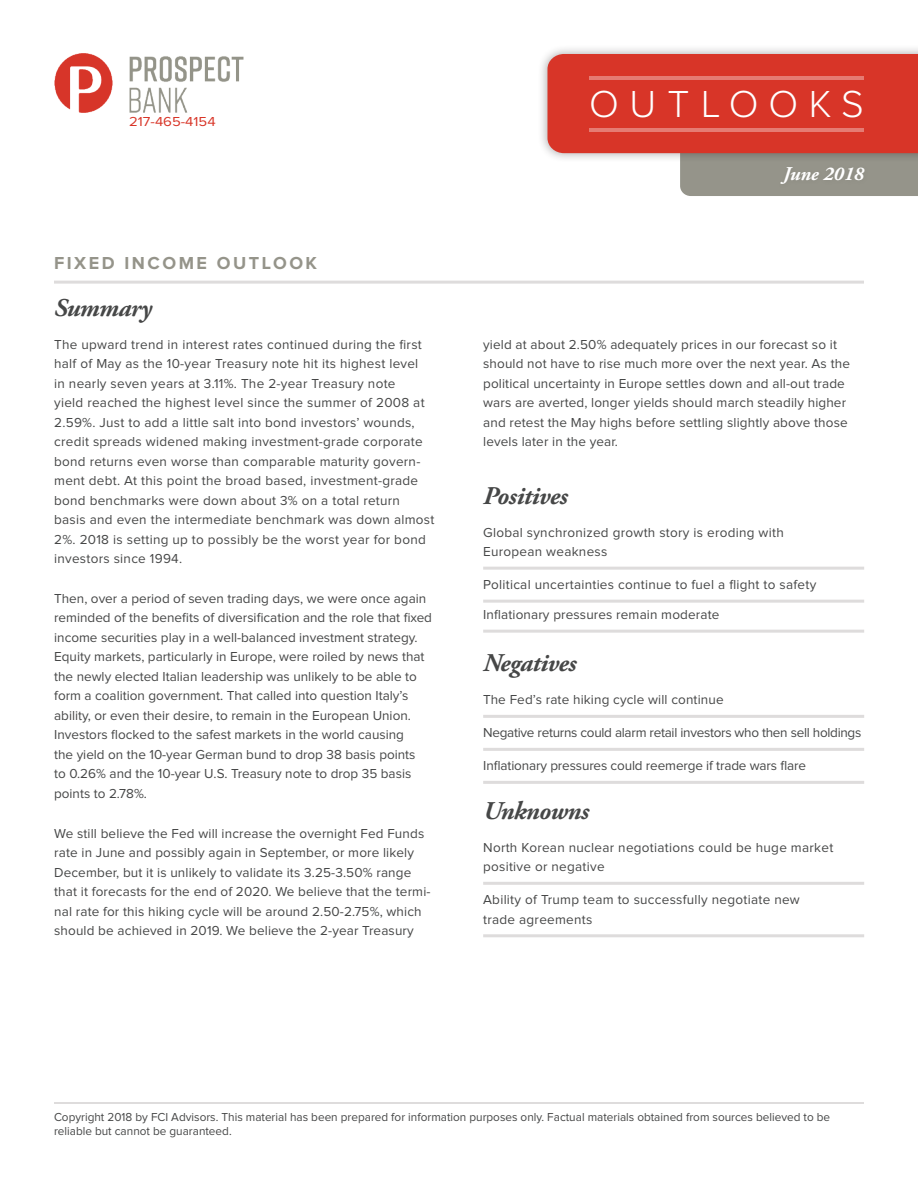
<style>
.page{position:relative;width:918px;height:1188px;background:#fff}
.page>*{position:absolute;margin:0;border:0;box-sizing:border-box;transform-origin:0 0}
.t1{font:300 39px "Proxima Nova";letter-spacing:.27em;color:#fff}
.palatino-main{font:italic 700 25.5px "Adobe Garamond Pro";letter-spacing:-.02em;color:#464747}
.bullets-square{font:italic 700 25.5px "Adobe Garamond Pro";letter-spacing:-.02em;color:#464747}
.t2{font:italic 700 19.5px "Adobe Garamond Pro";color:#fff}
.t3{font:700 18px "Proxima Nova";letter-spacing:.14em;color:#95948a}
.palatino-main-2{font:13.5px/19.5px "Proxima Nova";letter-spacing:.01em;color:#464747}
.bullets-square-2{font:13.5px/19.5px "Proxima Nova";letter-spacing:.02em;color:#464747}
.bullets-square-3{font:13.5px "Proxima Nova";letter-spacing:-.02em;color:#464747}
.bullets-square-4{font:13.5px "Proxima Nova";letter-spacing:-.01em;color:#464747}
.t4{font:13.5px "Proxima Nova";color:#d83528;scale:1.1 1}
.t5{font:12px/14.4px "Proxima Nova";color:#464747}
</style>
<div class="page">
<div style="left:538px;top:44px;width:380px;height:119px;background:#231f20;opacity:.38"></div>
<svg style="left:547px;top:54px;width:371px;height:142px;background:#d15c51"></svg>
<hr style="left:590px;top:76px;width:274px;height:4px;background:#e57b73">
<hr style="left:590px;top:128px;width:274px;height:4px;background:#e57b73">
<div style="left:776px;top:163px;width:93px;height:27px;background:#949389"></div>
<hr style="left:483px;top:567px;width:381px;height:3px;background:#dedcdc">
<hr style="left:483px;top:600px;width:381px;height:3px;background:#dedcdc">
<hr style="left:483px;top:630px;width:381px;height:3px;background:#dedcdc">
<hr style="left:483px;top:715px;width:381px;height:3px;background:#dedcdc">
<hr style="left:483px;top:748px;width:381px;height:3px;background:#dedcdc">
<hr style="left:483px;top:781px;width:381px;height:3px;background:#dedcdc">
<hr style="left:483px;top:882px;width:381px;height:3px;background:#dedcdc">
<hr style="left:483px;top:934px;width:381px;height:3px;background:#dedcdc">
<hr style="left:54px;top:281px;width:810px;height:3px;background:#dedcdc">
<hr style="left:54px;top:1102px;width:810px;height:2px;background:#dedcdc">
<img style="left:54px;top:54px;width:189px;height:58px">
<p class="t4" style="left:129px;top:116px;width:80px">217-465-4154</p>
<p class="t3" style="left:54px;top:254px;width:265px">FIXED INCOME OUTLOOK</p>
<p class="palatino-main" style="left:54px;top:293px;width:99px">Summary</p>
<p class="palatino-main-2" style="left:54px;top:335px;width:382px">The upward trend in interest rates continued during the first half of May as the 10-year Treasury note hit its highest level<br>in nearly seven years at 3.11%. The 2-year Treasury note<br>yield reached the highest level since the summer of 2008 at 2.59%. Just to add a little salt into bond investors’ wounds, credit spreads widened making investment-grade corporate bond returns even worse than comparable maturity govern&shy;ment debt. At this point the broad based, investment-grade bond benchmarks were down about 3% on a total return basis and even the intermediate benchmark was down almost 2%. 2018 is setting up to possibly be the worst year for bond investors since 1994.</p>
<p class="palatino-main-2" style="left:54px;top:589px;width:379px">Then, over a period of seven trading days, we were once again reminded of the benefits of diversification and the role that fixed income securities play in a well-balanced investment strategy.<br>Equity markets, particularly in Europe, were roiled by news that the newly elected Italian leadership was unlikely to be able to form a coalition government. That called into question Italy’s ability, or even their desire, to remain in the European Union.<br>Investors flocked to the safest markets in the world causing<br>the yield on the 10-year German bund to drop 38 basis points<br>to 0.26% and the 10-year U.S. Treasury note to drop 35 basis points to 2.78%.</p>
<p class="palatino-main-2" style="left:54px;top:824px;width:378px">We still believe the Fed will increase the overnight Fed Funds rate in June and possibly again in September, or more likely December, but it is unlikely to validate its 3.25-3.50% range that it forecasts for the end of 2020. We believe that the termi&shy;nal rate for this hiking cycle will be around 2.50-2.75%, which should be achieved in 2019. We believe the 2-year Treasury</p>
<h1 class="t1" style="left:589px;top:86px;width:276px">OUTLOOKS</h1>
<h3 class="t2" style="left:783px;top:162px;width:82px">June 2018</h3>
<p class="palatino-main-2" style="left:483px;top:335px;width:368px">yield at about 2.50% adequately prices in our forecast so it should not have to rise much more over the next year. As the political uncertainty in Europe settles down and all-out trade wars are averted, longer yields should march steadily higher and retest the May highs before settling slightly above those levels later in the year.</p>
<p class="palatino-main" style="left:483px;top:481px;width:86px">Positives</p>
<p class="bullets-square-2" style="left:483px;top:523px;width:302px">Global synchronized growth story is eroding with<br>European weakness</p>
<p class="bullets-square-2" style="left:483px;top:575px;width:335px">Political uncertainties continue to fuel a flight to safety</p>
<p class="bullets-square-2" style="left:483px;top:605px;width:238px">Inflationary pressures remain moderate</p>
<p class="palatino-main" style="left:483px;top:649px;width:95px">Negatives</p>
<p class="bullets-square-2" style="left:483px;top:691px;width:242px">The Fed’s rate hiking cycle will continue</p>
<p class="bullets-square-3" style="left:483px;top:727px;width:380px">Negative returns could alarm retail investors who then sell holdings</p>
<p class="bullets-square-4" style="left:483px;top:760px;width:324px">Inflationary pressures could reemerge if trade wars flare</p>
<p class="bullets-square" style="left:483px;top:796px;width:107px">Unknowns</p>
<p class="bullets-square-2" style="left:483px;top:838px;width:352px">North Korean nuclear negotiations could be huge market positive or negative</p>
<p class="bullets-square-2" style="left:483px;top:891px;width:318px">Ability of Trump team to successfully negotiate new trade agreements</p>
<p class="t5" style="left:54px;top:1110px;width:778px">Copyright 2018 by FCI Advisors. This material has been prepared for information purposes only. Factual materials obtained from sources believed to be reliable but cannot be guaranteed.</p>
</div>
